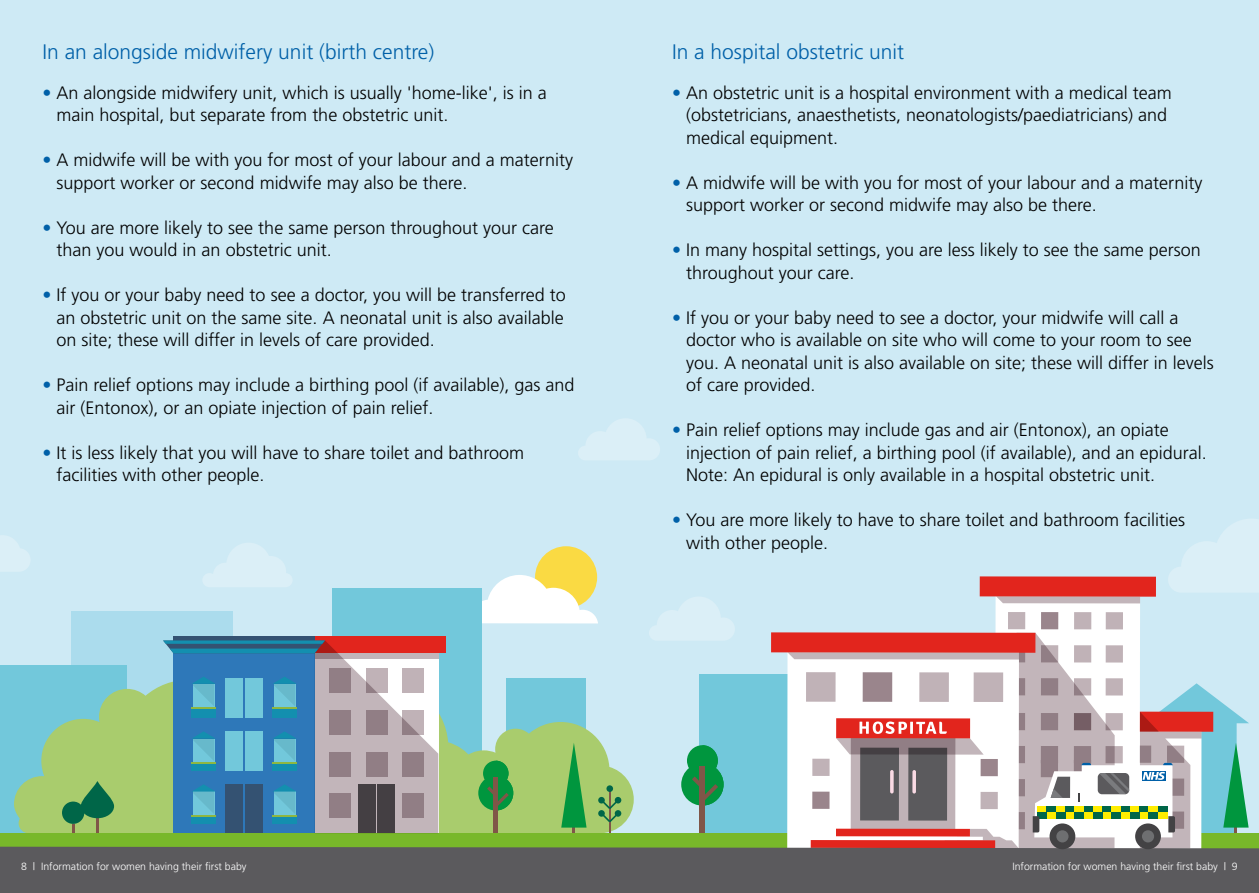
<style>
.page{position:relative;width:1259px;height:893px;background:#ceeaf5}
.page>*{position:absolute;margin:0;border:0;box-sizing:border-box;transform-origin:0 0}
.t1{font:300 21px "Frutiger";color:#0060a8}
.t2{font:300 18px/22.5px "Frutiger";color:#000}
.t3{font:300 10.5px "Frutiger";color:#fff}
.s1{color:#0060a8}
</style>
<div class="page">
<svg style="left:578px;top:419px;width:82px;height:41px"></svg>
<div style="left:0;top:861px;width:1259px;height:32px;background:#5b5a5d"></div>
<svg style="left:0;top:519px;width:1259px;height:342px"></svg>
<p class="t1" style="left:43px;top:40px;width:393px">In an alongside midwifery unit (birth centre)</p>
<p class="t2" style="left:57px;top:81px;width:492px;text-indent:-14px"><span class="s1">•</span> An alongside midwifery unit, which is usually 'home-like', is in a main hospital, but separate from the obstetric unit.</p>
<p class="t2" style="left:57px;top:148px;width:518px;text-indent:-14px"><span class="s1">•</span> A midwife will be with you for most of your labour and a maternity support worker or second midwife may also be there.</p>
<p class="t2" style="left:57px;top:216px;width:499px;text-indent:-14px"><span class="s1">•</span> You are more likely to see the same person throughout your care than you would in an obstetric unit.</p>
<p class="t2" style="left:57px;top:283px;width:511px;text-align:justify;text-indent:-14px"><span class="s1">•</span> If you or your baby need to see a doctor, you will be transferred to an obstetric unit on the same site. A neonatal unit is also available on site; these will differ in levels of care provided.</p>
<p class="t2" style="left:57px;top:373px;width:519px;text-indent:-14px"><span class="s1">•</span> Pain relief options may include a birthing pool (if available), gas and air (Entonox), or an opiate injection of pain relief.</p>
<p class="t2" style="left:57px;top:441px;width:469px;text-indent:-14px"><span class="s1">•</span> It is less likely that you will have to share toilet and bathroom facilities with other people.</p>
<p class="t1" style="left:672px;top:40px;width:234px">In a hospital obstetric unit</p>
<p class="t2" style="left:686px;top:81px;width:487px;text-indent:-14px"><span class="s1">•</span> An obstetric unit is a hospital environment with a medical team (obstetricians, anaesthetists, neonatologists/paediatricians) and medical equipment.</p>
<p class="t2" style="left:686px;top:171px;width:518px;text-indent:-14px"><span class="s1">•</span> A midwife will be with you for most of your labour and a maternity support worker or second midwife may also be there.</p>
<p class="t2" style="left:686px;top:238px;width:516px;text-indent:-14px"><span class="s1">•</span> In many hospital settings, you are less likely to see the same person throughout your care.</p>
<p class="t2" style="left:686px;top:306px;width:529px;text-indent:-14px"><span class="s1">•</span> If you or your baby need to see a doctor, your midwife will call a doctor who is available on site who will come to your room to see you. A neonatal unit is also available on site; these will differ in levels of care provided.</p>
<p class="t2" style="left:686px;top:418px;width:522px;text-indent:-14px"><span class="s1">•</span> Pain relief options may include gas and air (Entonox), an opiate injection of pain relief, a birthing pool (if available), and an epidural.<br>Note: An epidural is only available in a hospital obstetric unit.</p>
<p class="t2" style="left:686px;top:508px;width:501px;text-indent:-14px"><span class="s1">•</span> You are more likely to have to share toilet and bathroom facilities with other people.</p>
<p class="t3" style="left:21px;top:861px;width:227px">8 | Information for women having their first baby</p>
<p class="t3" style="left:1012px;top:861px;width:227px">Information for women having their first baby | 9</p>
</div>
